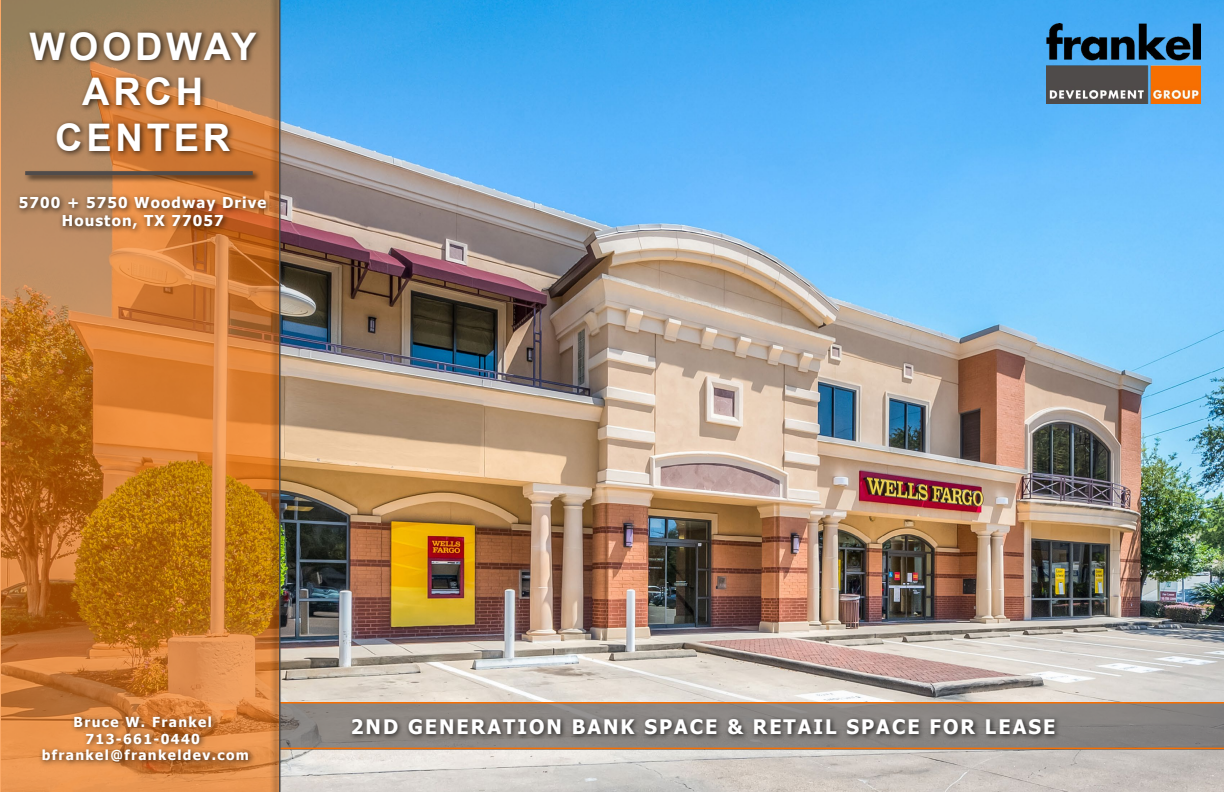
<style>
.page{position:relative;width:1224px;height:792px;background:#fff}
.page>*{position:absolute;margin:0;border:0;box-sizing:border-box;transform-origin:0 0}
.t1{font:700 38px/45.6px "Arial";letter-spacing:.1em;color:#fff;text-align:center}
.t2{font:700 20px "Tahoma";letter-spacing:.1em;color:#fff}
.t3{font:700 15px/18px "Tahoma";letter-spacing:.075em;color:#fff;text-align:center}
.t4{font:700 13.8px/16.5px "Tahoma";letter-spacing:.1em;color:#fff;text-align:center}
</style>
<div class="page">
<img style="left:282px;top:0;width:942px;height:792px">
<div style="left:279px;top:702px;width:945px;height:47px;background:linear-gradient(to right,#8e8884,#858382)"></div>
<div style="left:349px;top:716px;width:711px;height:25px;background:#000;opacity:.75"></div>
<hr style="left:280px;top:702px;width:944px;height:2px;background:#f76f01">
<hr style="left:280px;top:748px;width:944px;height:1px;background:#f76f01">
<svg style="left:0;top:0;width:270px;height:792px;background:#c57a32"></svg>
<div style="left:23px;top:169px;width:238px;height:15px;background:#000;opacity:.75"></div>
<svg style="left:25px;top:171px;width:228px;height:4px"></svg>
<div style="left:26px;top:27px;width:237px;height:131px;background:#000;opacity:.75"></div>
<div style="left:15px;top:192px;width:258px;height:44px;background:#000;opacity:.75"></div>
<img style="left:1046px;top:23px;width:154px;height:81px">
<div style="left:38px;top:712px;width:218px;height:57px;background:#000;opacity:.75"></div>
<div style="left:270px;top:0;width:12px;height:792px;background:#000;opacity:.75"></div>
<hr style="left:279px;top:0;width:1px;height:792px;background:#4f4b4a">
<h1 class="t1" style="left:30px;top:24px;width:229px">WOODWAY<br>ARCH<br>CENTER</h1>
<p class="t3" style="left:19px;top:194px;width:249px">5700 + 5750 Woodway Drive<br>Houston, TX 77057</p>
<p class="t4" style="left:42px;top:714px;width:209px">Bruce W. Frankel<br>713-661-0440 bfrankel@frankeldev.com</p>
<h2 class="t2" style="left:351px;top:713px;width:706px">2ND GENERATION BANK SPACE &amp; RETAIL SPACE FOR LEASE</h2>
</div>
